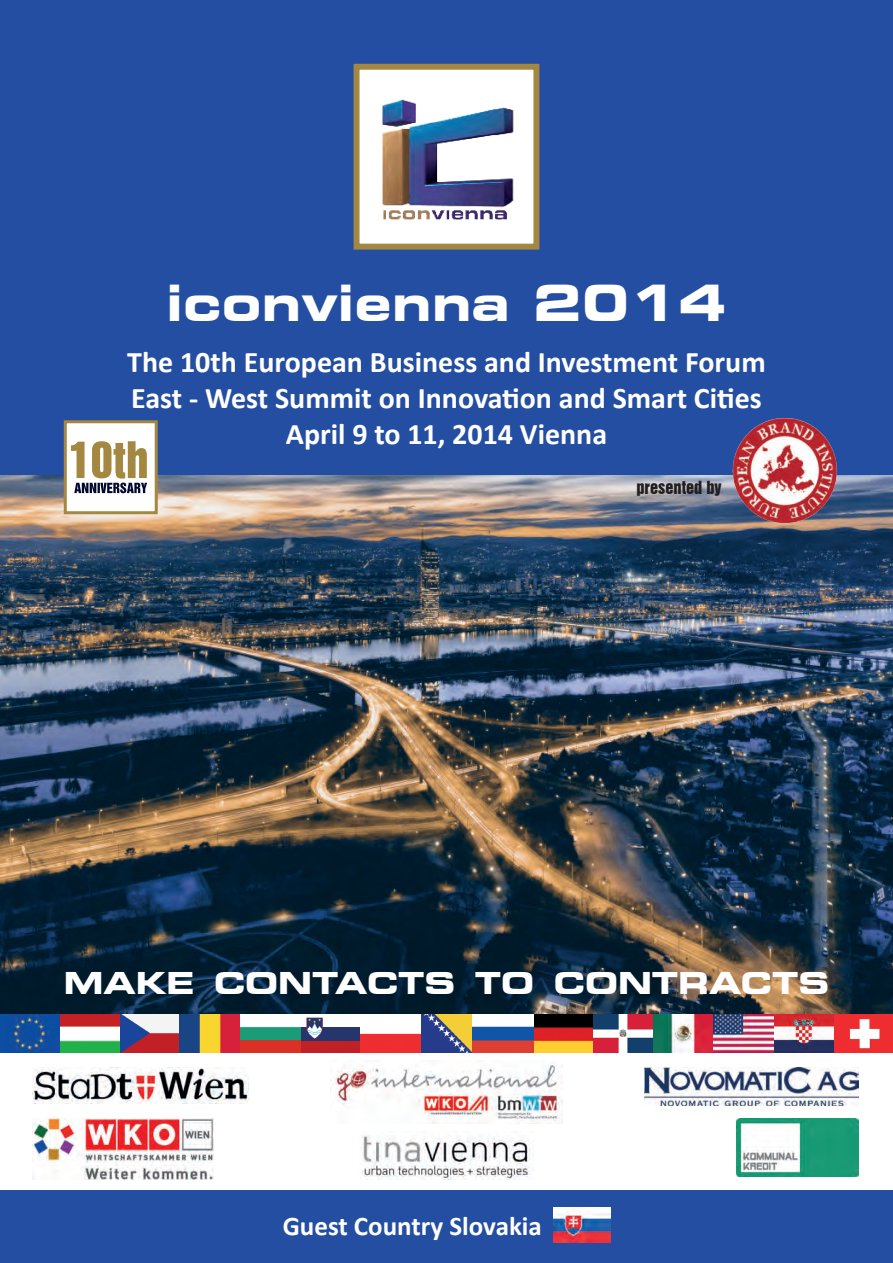
<style>
.page{position:relative;width:893px;height:1263px;background:#244ea1}
.page>*{position:absolute;margin:0;border:0;box-sizing:border-box;transform-origin:0 0}
.t1{font:700 expanded 49.5px "Square 721 BT";color:#fff}
.t2{font:700 30px/36px "Calibri";color:#fff;text-align:center}
.t3{font:700 expanded 30px "Square 721 BT";color:#fff}
.t4{font:700 27px "Calibri";color:#fff}
.t5{font:16.5px "Swiss 921 BT Regular A";color:#231f20}
</style>
<div class="page">
<div style="left:354px;top:64px;width:185px;height:186px;background:#fff;border:6px solid #a48740"></div>
<img style="left:382px;top:99px;width:132px;height:121px">
<div style="left:0;top:1052px;width:893px;height:137px;background:#fff"></div>
<img style="left:0;top:476px;width:893px;height:538px">
<img style="left:729px;top:418px;width:112px;height:109px">
<div style="left:64px;top:420px;width:94px;height:94px;background:#fff;border:3px solid #a48740"></div>
<svg style="left:71px;top:441px;width:76px;height:52px"></svg>
<img style="left:736px;top:1118px;width:123px;height:58px">
<img style="left:33px;top:1068px;width:215px;height:35px">
<img style="left:644px;top:1068px;width:215px;height:37px">
<img style="left:5px;top:1014px;width:468px;height:38px">
<img style="left:473px;top:1014px;width:417px;height:38px">
<img style="left:361px;top:1135px;width:169px;height:44px">
<img style="left:33px;top:1118px;width:180px;height:61px">
<img style="left:330px;top:1060px;width:233px;height:64px">
<div style="left:0;top:1014px;width:5px;height:38px;background:#0b4ea2"></div>
<hr style="left:890px;top:1014px;width:3px;height:38px;background:#ee2e31">
<img style="left:554px;top:1207px;width:56px;height:36px">
<h1 class="t1" style="left:166px;top:274px;width:562px">iconvienna 2014</h1>
<p class="t2" style="left:127px;top:343px;width:640px">The 10th European Business and Investment Forum<br>East - West Summit on Innovation and Smart Cities<br>April 9 to 11, 2014 Vienna</p>
<p class="t5" style="left:636px;top:477px;width:87px">presented by</p>
<p class="t3" style="left:64px;top:965px;width:767px">MAKE CONTACTS TO CONTRACTS</p>
<p class="t4" style="left:283px;top:1207px;width:261px">Guest Country Slovakia</p>
</div>
